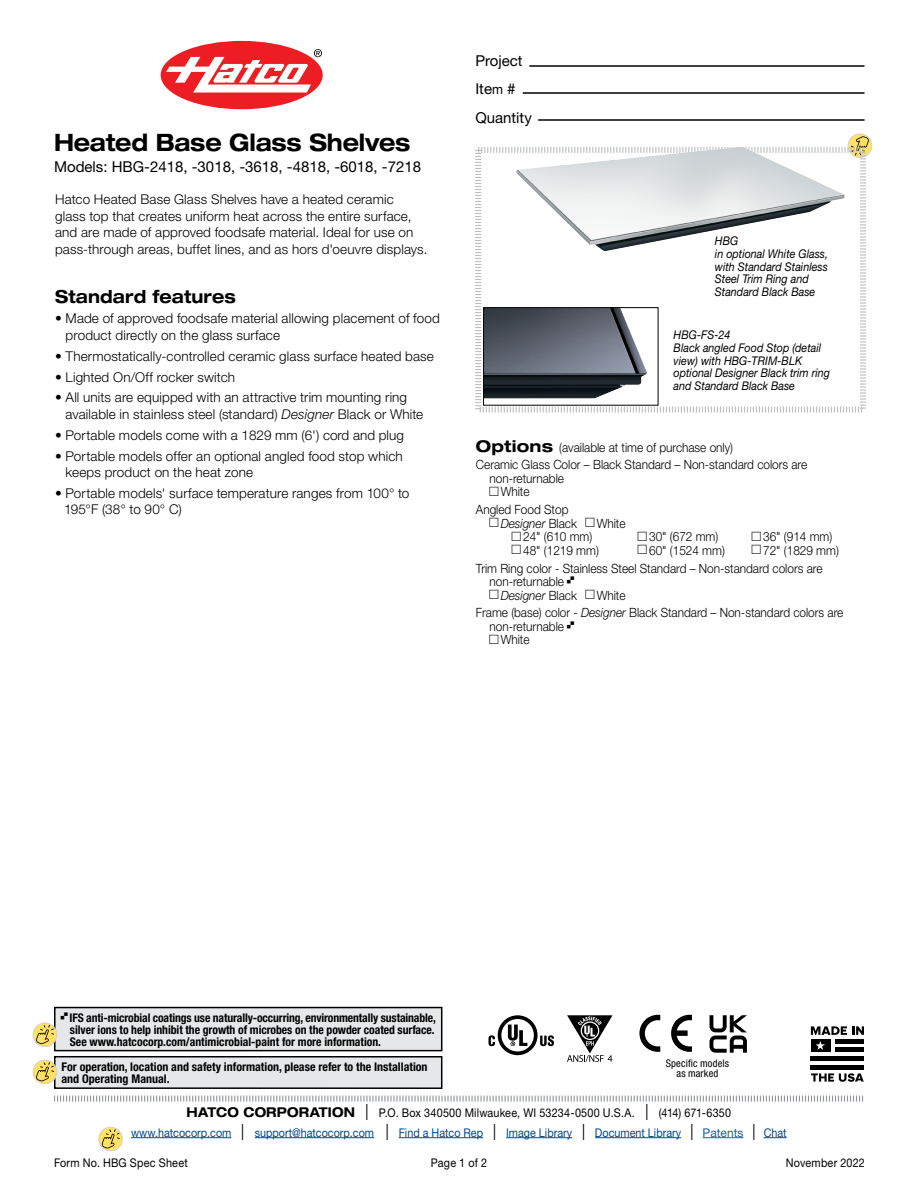
<style>
.page{position:relative;width:918px;height:1188px;background:#fff}
.page>*{position:absolute;margin:0;border:0;box-sizing:border-box;transform-origin:0 0}
.t1{font:700 expanded 24px "Helvetica Neue LT Std";letter-spacing:-.01em;color:#000;scale:.9 1}
.t2{font:700 expanded 18px "Helvetica Neue LT Std";letter-spacing:.01em;color:#000;scale:.9 1}
.t3{font:15px/28.5px "Helvetica Neue LT Std";color:#000}
.t4{font:300 13.5px/16.5px "Helvetica Neue LT Std";letter-spacing:.01em;color:#000}
.t5{font:300 12.75px/13.5px "Helvetica Neue LT Std";color:#000;scale:.93 1}
.t6{font:700 condensed 12px/12px "Helvetica Neue LT Std";color:#000}
.t7{font:italic 12px/12.8px "Helvetica Neue LT Std";color:#000;scale:.9 1}
.t8{font:12px/19.5px "Helvetica Neue LT Std";color:#004a8f;text-align:center;scale:.9 1}
.t9{font:12px "Helvetica Neue LT Std";letter-spacing:.02em;color:#000;scale:.9 1}
.t10{font:condensed 10.5px/9.8px "Helvetica Neue LT Std";letter-spacing:.015em;color:#000;text-align:center}
.s1{font-style:italic}
.s2{font-size:13.5px}
.s3{font-weight:700;font-stretch:expanded;font-size:16.2px}
.s4{font-weight:700;font-stretch:expanded;font-size:13.5px;color:#000}
.s5{font-stretch:condensed;font-size:22.5px;color:#000}
.s6{color:#000}
.s7{color:#215e9e}
</style>
<div class="page">
<svg style="left:161px;top:41px;width:162px;height:68px"></svg>
<hr style="left:529px;top:65px;width:336px;height:2px;background:#000">
<hr style="left:523px;top:92px;width:342px;height:2px;background:#000">
<hr style="left:538px;top:119px;width:327px;height:2px;background:#000">
<svg style="left:54px;top:1095px;width:809px;height:7px"></svg>
<div style="left:55px;top:1057px;width:387px;height:31px;background:#e6e7e8"></div>
<div style="left:54px;top:1056px;width:388px;height:33px;border:2px solid #000"></div>
<div style="left:55px;top:1008px;width:387px;height:43px;background:#e6e7e8"></div>
<div style="left:54px;top:1007px;width:388px;height:44px;border:2px solid #000"></div>
<svg style="left:33px;top:1023px;width:24px;height:24px"></svg>
<div style="left:33px;top:1023px;width:24px;height:24px;border:1px solid #d1d3d4;border-radius:50%"></div>
<svg style="left:36px;top:1025px;width:18px;height:19px"></svg>
<svg style="left:33px;top:1060px;width:24px;height:24px"></svg>
<div style="left:33px;top:1060px;width:24px;height:24px;border:1px solid #d1d3d4;border-radius:50%"></div>
<svg style="left:36px;top:1062px;width:18px;height:20px"></svg>
<svg style="left:848px;top:134px;width:24px;height:24px"></svg>
<div style="left:848px;top:134px;width:24px;height:24px;border:1px solid #d1d3d4;border-radius:50%"></div>
<svg style="left:851px;top:136px;width:18px;height:20px"></svg>
<hr style="left:131px;top:1137px;width:100px;height:1px;background:#004a8f">
<hr style="left:255px;top:1137px;width:119px;height:1px;background:#004a8f">
<hr style="left:399px;top:1137px;width:84px;height:1px;background:#004a8f">
<hr style="left:506px;top:1137px;width:66px;height:1px;background:#004a8f">
<hr style="left:595px;top:1137px;width:86px;height:1px;background:#004a8f">
<hr style="left:703px;top:1137px;width:41px;height:1px;background:#215e9e">
<svg style="left:764px;top:1137px;width:23px;height:1px"></svg>
<div style="left:99px;top:1127px;width:23px;height:24px;border:1px solid #d1d3d4;border-radius:50%"></div>
<svg style="left:101px;top:1129px;width:19px;height:20px"></svg>
<svg style="left:475px;top:146px;width:392px;height:267px"></svg>
<img style="left:485px;top:309px;width:163px;height:89px">
<div style="left:483px;top:307px;width:175px;height:99px;border:1px solid #000"></div>
<img style="left:516px;top:147px;width:328px;height:104px">
<svg style="left:811px;top:1026px;width:53px;height:9px"></svg>
<svg style="left:811px;top:1073px;width:53px;height:9px"></svg>
<hr style="left:835px;top:1039px;width:29px;height:4px;background:#000">
<hr style="left:835px;top:1048px;width:29px;height:4px;background:#000">
<hr style="left:811px;top:1056px;width:53px;height:4px;background:#000">
<hr style="left:811px;top:1065px;width:53px;height:4px;background:#000">
<div style="left:811px;top:1039px;width:19px;height:13px;background:#000"></div>
<svg style="left:816px;top:1041px;width:9px;height:9px"></svg>
<svg style="left:567px;top:1015px;width:46px;height:47px"></svg>
<svg style="left:488px;top:1015px;width:66px;height:40px"></svg>
<svg style="left:639px;top:1015px;width:21px;height:37px"></svg>
<svg style="left:671px;top:1015px;width:21px;height:37px"></svg>
<svg style="left:710px;top:1015px;width:37px;height:38px"></svg>
<h1 class="t1" style="left:54px;top:128px;width:398px">Heated Base Glass Shelves</h1>
<p class="t3" style="left:54px;top:153px;width:369px">Models: HBG-2418, -3018, -3618, -4818, -6018, -7218</p>
<p class="t4" style="left:55px;top:191px;width:374px">Hatco Heated Base Glass Shelves have a heated ceramic glass top that creates uniform heat across the entire surface, and are made of approved foodsafe material. Ideal for use on pass-through areas, buffet lines, and as hors d'oeuvre displays.</p>
<h2 class="t2" style="left:55px;top:285px;width:203px">Standard features</h2>
<p class="t4" style="left:66px;top:310px;width:376px;text-indent:-11px">• Made of approved foodsafe material allowing placement of food product directly on the glass surface</p>
<p class="t4" style="left:55px;top:347px;width:380px">• Thermostatically-controlled ceramic glass surface heated base</p>
<p class="t4" style="left:55px;top:368px;width:182px">• Lighted On/Off rocker switch</p>
<p class="t4" style="left:66px;top:389px;width:359px;text-indent:-11px">• All units are equipped with an attractive trim mounting ring available in stainless steel (standard) <span class="s1">Designer</span> Black or White</p>
<p class="t4" style="left:55px;top:426px;width:350px">• Portable models come with a 1829 mm (6') cord and plug</p>
<p class="t4" style="left:66px;top:447px;width:339px;text-indent:-11px">• Portable models offer an optional angled food stop which keeps product on the heat zone</p>
<p class="t4" style="left:64px;top:485px;width:347px;text-indent:-9px">• Portable models' surface temperature ranges from 100° to<br>195°F (38° to 90° C)</p>
<p class="t3" style="left:475px;top:46px;width:58px">Project<br>Ite<span class="s2">m</span> #<br>Quantity</p>
<p class="t7" style="left:715px;top:234px;width:127px">HBG<br>in optional White Glass, with Standard Stainless<br>Steel Trim Ring and<br>Standard Black Base</p>
<p class="t7" style="left:674px;top:328px;width:175px">HBG-FS-24<br>Black angled Food Stop (detail view) with HBG-TRIM-BLK optional Designer Black trim ring and Standard Black Base</p>
<p class="t5" style="left:476px;top:438px;width:358px;line-height:17.9px"><span class="s3">Options</span> (available at time of purchase only)<br>Ceramic Glass Color – Black Standard – Non-standard colors are</p>
<p class="t5" style="left:501px;top:471px;width:70px;text-indent:-11px">non-returnable<br>White</p>
<p class="t5" style="left:501px;top:503px;width:84px;text-indent:-25px">Angled Food Stop<br><span class="s1">Designer</span> Black</p>
<p class="t5" style="left:597px;top:516px;width:33px">White</p>
<p class="t5" style="left:523px;top:530px;width:76px">24" (610 mm)</p>
<p class="t5" style="left:649px;top:530px;width:76px">30" (672 mm)</p>
<p class="t5" style="left:763px;top:530px;width:76px">36" (914 mm)</p>
<p class="t5" style="left:523px;top:543px;width:83px">48" (1219 mm)</p>
<p class="t5" style="left:649px;top:543px;width:83px">60" (1524 mm)</p>
<p class="t5" style="left:476px;top:541px;width:392px;line-height:17.9px;text-indent:287px">72" (1829 mm)<br>Trim Ring color - Stainless Steel Standard – Non-standard colors are</p>
<p class="t5" style="left:501px;top:574px;width:84px;text-indent:-11px">non-returnable<br><span class="s1">Designer</span> Black</p>
<p class="t5" style="left:476px;top:586px;width:397px;line-height:17.9px;text-indent:121px">White<br>Frame (base) color - <span class="s1">Designer</span> Black Standard – Non-standard colors are</p>
<p class="t5" style="left:501px;top:619px;width:70px;text-indent:-11px">non-returnable<br>White</p>
<p class="t6" style="left:70px;top:1011px;width:368px;text-align:justify">IFS anti-microbial coatings use naturally-occurring, environmentally sustainable, silver ions to help inhibit the growth of microbes on the powder coated surface.<br>See www.hatcocorp.com/antimicrobial-paint for more information.</p>
<p class="t6" style="left:62px;top:1060px;width:368px">For operation, location and safety information, please refer to the Installation and Operating Manual.</p>
<p class="t10" style="left:666px;top:1058px;width:65px">Specific models as marked</p>
<p class="t8" style="left:131px;top:1103px;width:730px"><span class="s4">HATCO CORPORATION</span> <span class="s5">l</span> <span class="s6">P.O. Box 340500 Milwaukee, WI 53234-0500 U.S.A.</span> <span class="s5">l</span> <span class="s6">(414) 671-6350<br></span>www.hatcocorp.com <span class="s5">l</span> support@hatcocorp.com <span class="s5">l</span> Find a Hatco Rep <span class="s5">l</span> Image Library <span class="s5">l</span> Document Library <span class="s5">l</span> <span class="s7">Patents</span> <span class="s5">l</span> Chat</p>
<p class="t9" style="left:54px;top:1156px;width:150px">Form No. HBG Spec Sheet</p>
<p class="t9" style="left:431px;top:1156px;width:64px">Page 1 of 2</p>
<p class="t9" style="left:786px;top:1156px;width:89px">November 2022</p>
</div>
